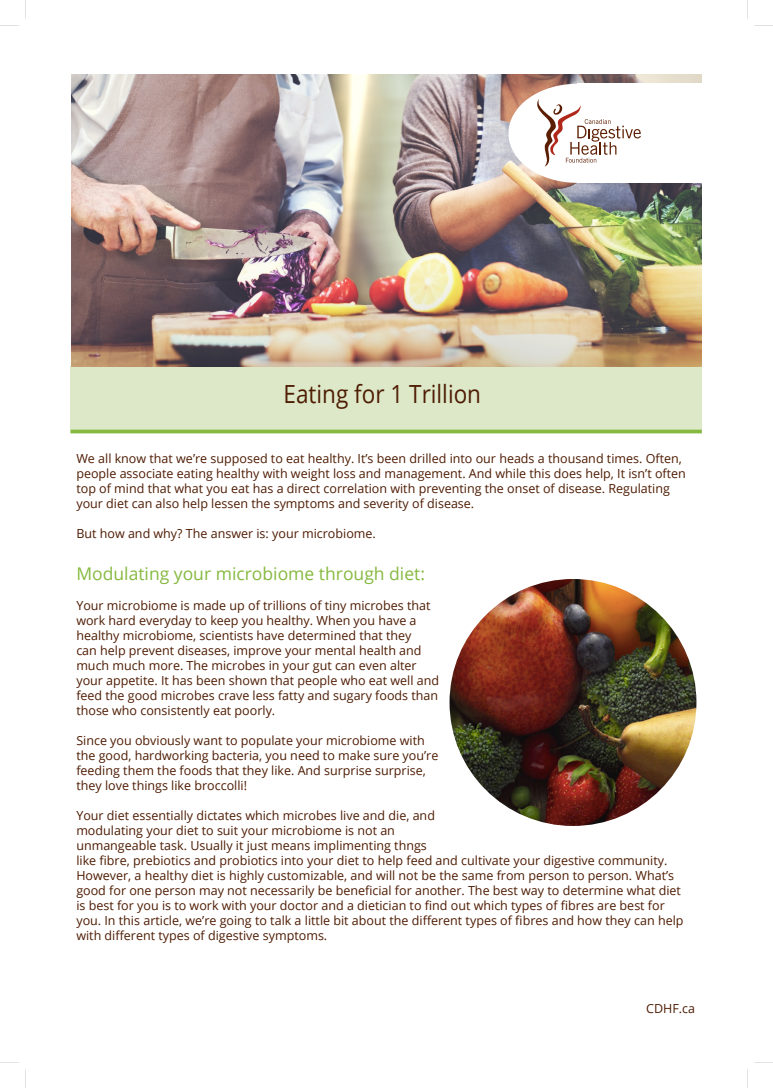
<style>
.page{position:relative;width:773px;height:1088px;background:#fff}
.page>*{position:absolute;margin:0;border:0;box-sizing:border-box;transform-origin:0 0}
.t1{font:25px "Open Sans";color:#4e1c03;scale:.9 1}
.Paragraph_Style_2{font:17.5px "Open Sans";color:#86b93f}
.Paragraph_Style_2-2{font:12.5px/15px "Open Sans";color:#4e1c03}
</style>
<div class="page">
<div style="left:70px;top:366px;width:631px;height:64px;background:#dce8c8"></div>
<svg style="left:70px;top:429px;width:631px;height:4px;background:#93c055"></svg>
<img style="left:71px;top:74px;width:630px;height:292px">
<div style="left:508px;top:84px;width:138px;height:99px;background:#fff;border-radius:50%"></div>
<div style="left:577px;top:84px;width:124px;height:99px;background:#fff"></div>
<svg style="left:537px;top:99px;width:104px;height:68px"></svg>
<img style="left:449px;top:579px;width:247px;height:247px;border-radius:123px">
<p class="t1" style="left:283px;top:376px;width:221px">Eating for 1 Trillion</p>
<p class="Paragraph_Style_2-2" style="left:76px;top:450px;width:611px">We all know that we’re supposed to eat healthy. It’s been drilled into our heads a thousand times. Often, people associate eating healthy with weight loss and management. And while this does help, It isn’t often top of mind that what you eat has a direct correlation with preventing the onset of disease. Regulating your diet can also help lessen the symptoms and severity of disease.</p>
<p class="Paragraph_Style_2-2" style="left:76px;top:525px;width:301px">But how and why? The answer is: your microbiome.</p>
<p class="Paragraph_Style_2" style="left:76px;top:561px;width:350px">Modulating your microbiome through diet:</p>
<p class="Paragraph_Style_2-2" style="left:76px;top:597px;width:364px">Your microbiome is made up of trillions of tiny microbes that work hard everyday to keep you healthy. When you have a healthy microbiome, scientists have determined that they<br>can help prevent diseases, improve your mental health and much much more. The microbes in your gut can even alter your appetite. It has been shown that people who eat well and feed the good microbes crave less fatty and sugary foods than those who consistently eat poorly.</p>
<p class="Paragraph_Style_2-2" style="left:76px;top:732px;width:363px">Since you obviously want to populate your microbiome with the good, hardworking bacteria, you need to make sure you’re feeding them the foods that they like. And surprise surprise, they love things like broccolli!</p>
<p class="Paragraph_Style_2-2" style="left:76px;top:807px;width:360px">Your diet essentially dictates which microbes live and die, and</p>
<p class="Paragraph_Style_2-2" style="left:76px;top:822px;width:608px">modulating your diet to suit your microbiome is not an<br>unmangeable task. Usually it just means implimenting thngs<br>like fibre, prebiotics and probiotics into your diet to help feed and cultivate your digestive community.<br>However, a healthy diet is highly customizable, and will not be the same from person to person. What’s good for one person may not necessarily be beneficial for another. The best way to determine what diet is best for you is to work with your doctor and a dietician to find out which types of fibres are best for you. In this article, we’re going to talk a little bit about the different types of fibres and how they can help with different types of digestive symptoms.</p>
<p class="Paragraph_Style_2-2" style="left:646px;top:1000px;width:50px">CDHF.ca</p>
</div>
